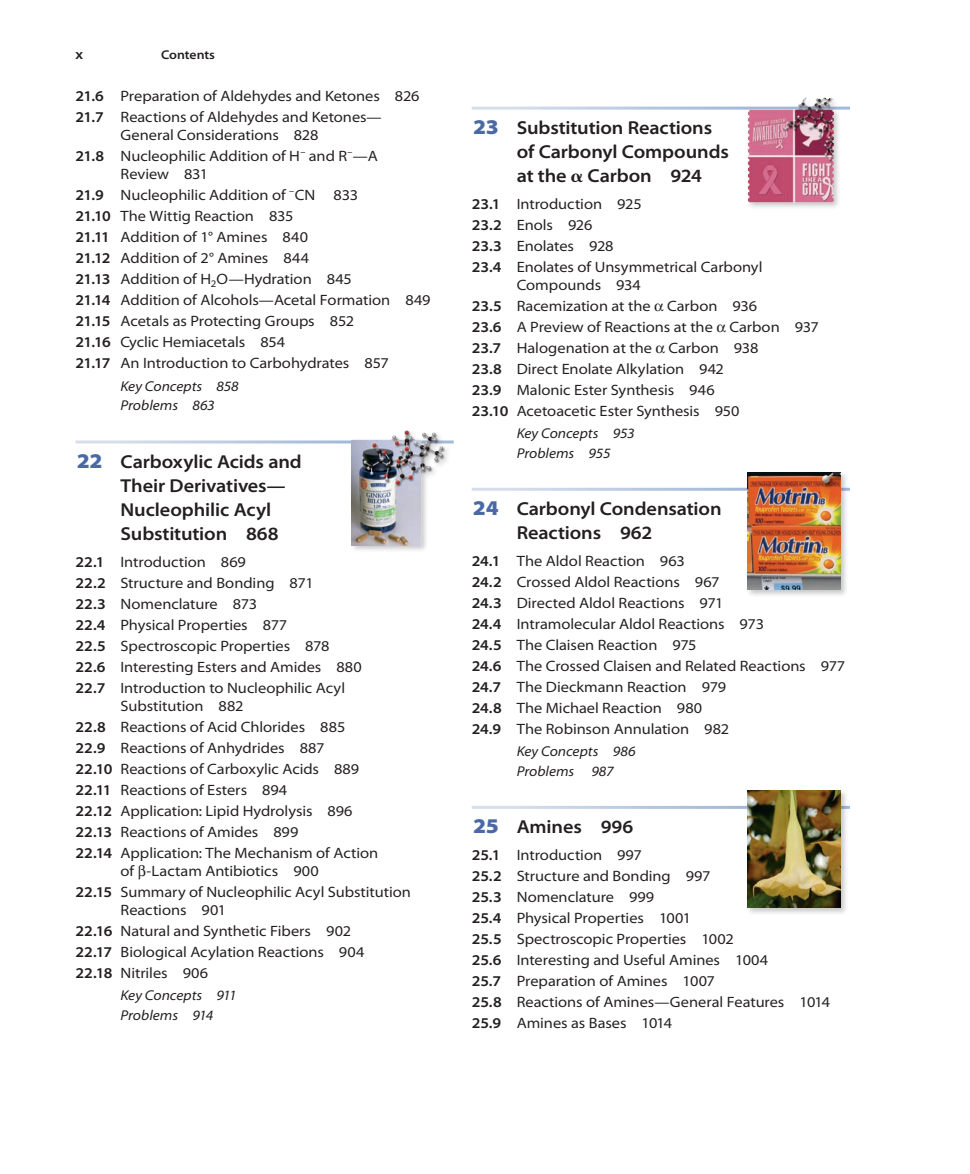
<style>
.page{position:relative;width:970px;height:1174px;background:#fff}
.page>*{position:absolute;margin:0;border:0;box-sizing:border-box;transform-origin:0 0}
.t1{font:600 semi-expanded 18.75px/24px "Myriad Pro";letter-spacing:-.005em;color:#231f20}
.t2{font:semi-expanded 15px/21px "Myriad Pro";color:#231f20}
.t3{font:italic semi-expanded 14.25px/19.5px "Myriad Pro";color:#231f20}
.t4{font:600 semi-expanded 14.25px "Myriad Pro";color:#231f20}
.t5{font:600 semi-expanded 12.75px "Myriad Pro";letter-spacing:-.005em;color:#231f20}
.s1{font-weight:600}
.s2{font-weight:900;font-size:21px;color:#4b6aa5}
</style>
<div class="page">
<div style="left:350px;top:429px;width:102px;height:124px;background:#231f20;opacity:.25"></div>
<img style="left:351px;top:429px;width:93px;height:116px">
<div style="left:746px;top:96px;width:96px;height:114px;background:#231f20;opacity:.25"></div>
<img style="left:747px;top:98px;width:86px;height:109px">
<div style="left:746px;top:471px;width:103px;height:127px;background:#231f20;opacity:.25"></div>
<img style="left:747px;top:473px;width:93px;height:117px">
<div style="left:746px;top:789px;width:103px;height:127px;background:#231f20;opacity:.25"></div>
<img style="left:747px;top:791px;width:93px;height:117px">
<p class="t4" style="left:75px;top:46px;width:9px">x</p>
<p class="t5" style="left:161px;top:47px;width:55px">Contents</p>
<p class="t2" style="left:75px;top:86px;width:345px"><span class="s1">21.6</span> Preparation of Aldehydes and Ketones 826<br><span class="s1">21.7</span> Reactions of Aldehydes and Ketones—</p>
<p class="t2" style="left:75px;top:125px;width:304px;text-indent:45px">General Considerations 828<br><span class="s1">21.8</span> Nucleophilic Addition of H<sup>–</sup> and R<sup>–</sup>—A</p>
<p class="t2" style="left:75px;top:164px;width:356px;text-indent:45px">Review 831<br><span class="s1">21.9</span> Nucleophilic Addition of <sup>–</sup>CN 833<br><span class="s1">21.10</span> The Wittig Reaction 835<br><span class="s1">21.11</span> Addition of 1° Amines 840<br><span class="s1">21.12</span> Addition of 2° Amines 844<br><span class="s1">21.13</span> Addition of H<sub>2</sub>O—Hydration 845<br><span class="s1">21.14</span> Addition of Alcohols—Acetal Formation 849<br><span class="s1">21.15</span> Acetals as Protecting Groups 852<br><span class="s1">21.16</span> Cyclic Hemiacetals 854<br><span class="s1">21.17</span> An Introduction to Carbohydrates 857</p>
<p class="t3" style="left:120px;top:377px;width:120px">Key Concepts 858<br>Problems 863</p>
<p class="t1" style="left:120px;top:449px;width:183px;text-indent:-44px"><span class="s2">22</span> Carboxylic Acids and<br>Their Derivatives—<br>Nucleophilic Acyl<br>Substitution 868</p>
<p class="t2" style="left:75px;top:551px;width:288px"><span class="s1">22.1</span> Introduction 869<br><span class="s1">22.2</span> Structure and Bonding 871<br><span class="s1">22.3</span> Nomenclature 873<br><span class="s1">22.4</span> Physical Properties 877<br><span class="s1">22.5</span> Spectroscopic Properties 878<br><span class="s1">22.6</span> Interesting Esters and Amides 880<br><span class="s1">22.7</span> Introduction to Nucleophilic Acyl</p>
<p class="t2" style="left:75px;top:695px;width:304px;text-indent:45px">Substitution 882<br><span class="s1">22.8</span> Reactions of Acid Chlorides 885<br><span class="s1">22.9</span> Reactions of Anhydrides 887<br><span class="s1">22.10</span> Reactions of Carboxylic Acids 889<br><span class="s1">22.11</span> Reactions of Esters 894<br><span class="s1">22.12</span> Application: Lipid Hydrolysis 896<br><span class="s1">22.13</span> Reactions of Amides 899<br><span class="s1">22.14</span> Application: The Mechanism of Action</p>
<p class="t2" style="left:75px;top:860px;width:337px;text-indent:45px">of -Lactam Antibiotics 900<br><span class="s1">22.15</span> Summary of Nucleophilic Acyl Substitution</p>
<p class="t2" style="left:75px;top:899px;width:290px;text-indent:45px">Reactions 901<br><span class="s1">22.16</span> Natural and Synthetic Fibers 902<br><span class="s1">22.17</span> Biological Acylation Reactions 904<br><span class="s1">22.18</span> Nitriles 906</p>
<p class="t3" style="left:120px;top:986px;width:118px">Key Concepts 911<br>Problems 914</p>
<p class="t1" style="left:516px;top:116px;width:214px;text-indent:-44px"><span class="s2">23</span> Substitution Reactions of Carbonyl Compounds at the Carbon 924</p>
<p class="t2" style="left:471px;top:193px;width:292px"><span class="s1">23.1</span> Introduction 925<br><span class="s1">23.2</span> Enols 926<br><span class="s1">23.3</span> Enolates 928<br><span class="s1">23.4</span> Enolates of Unsymmetrical Carbonyl</p>
<p class="t2" style="left:471px;top:274px;width:349px;text-indent:45px">Compounds 934<br><span class="s1">23.5</span> Racemization at the Carbon 936<br><span class="s1">23.6</span> A Preview of Reactions at the Carbon 937<br><span class="s1">23.7</span> Halogenation at the Carbon 938<br><span class="s1">23.8</span> Direct Enolate Alkylation 942<br><span class="s1">23.9</span> Malonic Ester Synthesis 946<br><span class="s1">23.10</span> Acetoacetic Ester Synthesis 950</p>
<p class="t3" style="left:516px;top:424px;width:119px">Key Concepts 953<br>Problems 955</p>
<p class="t1" style="left:516px;top:497px;width:206px;text-indent:-44px"><span class="s2">24</span> Carbonyl Condensation<br>Reactions 962</p>
<p class="t2" style="left:471px;top:550px;width:375px"><span class="s1">24.1</span> The Aldol Reaction 963<br><span class="s1">24.2</span> Crossed Aldol Reactions 967<br><span class="s1">24.3</span> Directed Aldol Reactions 971<br><span class="s1">24.4</span> Intramolecular Aldol Reactions 973<br><span class="s1">24.5</span> The Claisen Reaction 975<br><span class="s1">24.6</span> The Crossed Claisen and Related Reactions 977<br><span class="s1">24.7</span> The Dieckmann Reaction 979<br><span class="s1">24.8</span> The Michael Reaction 980<br><span class="s1">24.9</span> The Robinson Annulation 982</p>
<p class="t3" style="left:516px;top:742px;width:120px">Key Concepts 986<br>Problems 987</p>
<p class="t1" style="left:473px;top:815px;width:162px"><span class="s2">25</span> Amines 996</p>
<p class="t2" style="left:471px;top:844px;width:360px"><span class="s1">25.1</span> Introduction 997<br><span class="s1">25.2</span> Structure and Bonding 997<br><span class="s1">25.3</span> Nomenclature 999<br><span class="s1">25.4</span> Physical Properties 1001<br><span class="s1">25.5</span> Spectroscopic Properties 1002<br><span class="s1">25.6</span> Interesting and Useful Amines 1004<br><span class="s1">25.7</span> Preparation of Amines 1007<br><span class="s1">25.8</span> Reactions of Amines—General Features 1014<br><span class="s1">25.9</span> Amines as Bases 1014</p>
</div>
